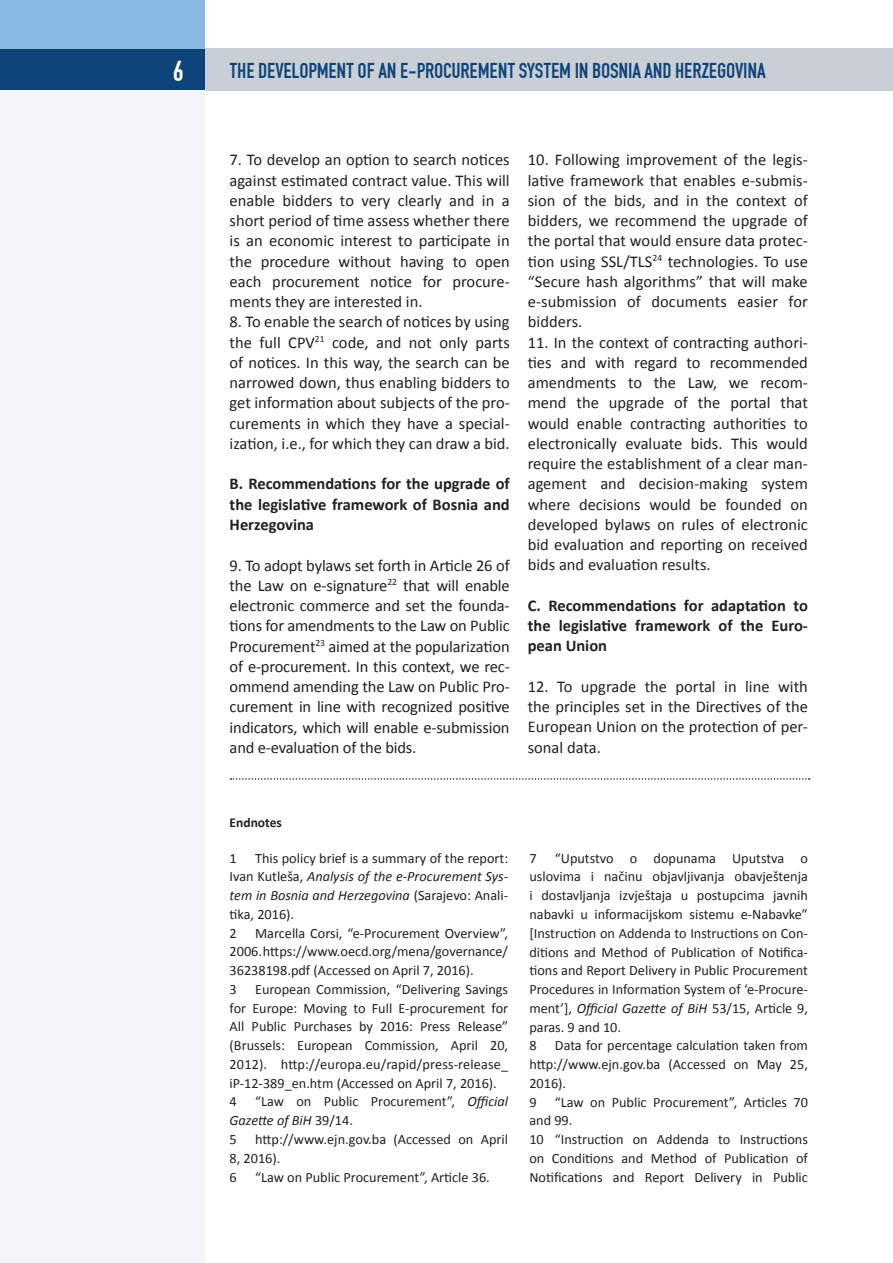
<style>
.page{position:relative;width:893px;height:1263px;background:#fff}
.page>*{position:absolute;margin:0;border:0;box-sizing:border-box;transform-origin:0 0}
.t1{font:30px "H Fette Engschrift";color:#fff}
.t2{font:22.5px "H Fette Engschrift";letter-spacing:-.01em;color:#0f447a}
.t3{font:16.5px/20.2px "Calibri";color:#231f20;text-align:justify}
.t4{font:700 16.5px/20.2px "Calibri";color:#231f20;text-align:justify}
.t5{font:14.25px/18.8px "Calibri";color:#231f20}
.t6{font:700 13.5px "Calibri";color:#231f20}
.s1{font-style:italic}
</style>
<div class="page">
<div style="left:204px;top:48px;width:689px;height:43px;background:#c9cfd5"></div>
<div style="left:0;top:48px;width:204px;height:43px;background:#0f447a"></div>
<div style="left:0;top:0;width:204px;height:48px;background:#89b9e3"></div>
<div style="left:0;top:91px;width:204px;height:1172px;background:#f3f6f8"></div>
<svg style="left:230px;top:778px;width:580px;height:2px"></svg>
<h1 class="t1" style="left:173px;top:53px;width:12px">6</h1>
<h2 class="t2" style="left:230px;top:57px;width:224px">THE DEVELOPMENT OF AN E-PROCUREME</h2>
<h2 class="t2" style="left:498px;top:57px;width:31px">NTSYSTEM</h2>
<h2 class="t2" style="left:575px;top:57px;width:192px">IN BOSNIA AND HERZEGOVINA</h2>
<p class="t3" style="left:230px;top:149px;width:282px">7. To develop an option to search notices against estimated contract value. This will enable bidders to very clearly and in a short period of time assess whether there is an economic interest to participate in the procedure without having to open each procurement notice for procure&shy;ments they are interested in.</p>
<p class="t3" style="left:230px;top:311px;width:282px">8. To enable the search of notices by using the full CPV<sup>21</sup> code, and not only parts of notices. In this way, the search can be narrowed down, thus enabling bidders to get information about subjects of the pro&shy;curements in which they have a special&shy;ization, i.e., for which they can draw a bid.</p>
<p class="t4" style="left:230px;top:473px;width:282px">B. Recommendations for the upgrade of the legislative framework of Bosnia and Herzegovina</p>
<p class="t3" style="left:230px;top:554px;width:282px">9. To adopt bylaws set forth in Article 26 of the Law on e-signature<sup>22</sup> that will enable electronic commerce and set the founda&shy;tions for amendments to the Law on Public Procurement<sup>23</sup> aimed at the popularization of e-procurement. In this context, we rec&shy;ommend amending the Law on Public Pro&shy;curement in line with recognized positive indicators, which will enable e-submission and e-evaluation of the bids.</p>
<p class="t3" style="left:528px;top:149px;width:282px">10. Following improvement of the legis&shy;lative framework that enables e-submis&shy;sion of the bids, and in the context of bidders, we recommend the upgrade of the portal that would ensure data protec&shy;tion using SSL/TLS<sup>24</sup> technologies. To use “Secure hash algorithms” that will make e-submission of documents easier for bidders.</p>
<p class="t3" style="left:528px;top:331px;width:282px">11. In the context of contracting authori&shy;ties and with regard to recommended amendments to the Law, we recom&shy;mend the upgrade of the portal that would enable contracting authorities to electronically evaluate bids. This would require the establishment of a clear man&shy;agement and decision-making system where decisions would be founded on developed bylaws on rules of electronic bid evaluation and reporting on received bids and evaluation results.</p>
<p class="t4" style="left:528px;top:595px;width:282px">C. Recommendations for adaptation to the legislative framework of the Euro&shy;pean Union</p>
<p class="t3" style="left:528px;top:676px;width:282px">12. To upgrade the portal in line with the principles set in the Directives of the European Union on the protection of per&shy;sonal data.</p>
<p class="t6" style="left:230px;top:815px;width:54px">Endnotes</p>
<p class="t5" style="left:230px;top:848px;width:280px;text-indent:26px">This policy brief is a summary of the report:<br>Ivan Kutleša, <span class="s1">Analysis of the e-Procurement Sys&shy;tem in Bosnia and Herzegovina</span> (Sarajevo: Anali&shy;tika, 2016).<br>2 M arcella Corsi, “e-Procurement Overview”, 2006. https://www.oecd.org/mena/governance/ 36238198.pdf (Accessed on April 7, 2016).<br>3</p>
<p class="t5" style="left:230px;top:848px;width:9px">1</p>
<p class="t5" style="left:230px;top:979px;width:280px;text-indent:26px">European Commission, “Delivering Savings for Europe: Moving to Full E-procurement for All Public Purchases by 2016: Press Release” (Brussels: European Commission, April 20, 2012). http://europa.eu/rapid/press-release_ iP-12-389_en.htm (Accessed on April 7, 2016).<br>4</p>
<p class="t5" style="left:230px;top:1092px;width:280px;text-indent:26px">“Law on Public Procurement”, <span class="s1">Official<br>Gazette of BiH</span> 39/14.<br>5</p>
<p class="t5" style="left:230px;top:1129px;width:280px;text-indent:26px">http://www.ejn.gov.ba (Accessed on April<br>8, 2016).<br>6</p>
<p class="t5" style="left:255px;top:1167px;width:236px">“Law on Public Procurement”, Article 36.</p>
<p class="t5" style="left:529px;top:848px;width:280px;text-indent:26px">“Uputstvo o dopunama Uputstva o uslovima i načinu objavljivanja obavještenja i dostavljanja izvještaja u postupcima javnih nabavki u informacijskom sistemu e-N abavke” [Instruction on Addenda to Instructions on Con&shy;ditions and Method of Publication of Notifica&shy;tions and Report Delivery in Public Procurement Procedures in Information System of ‘e-Procure&shy;ment’], <span class="s1">Official Gazette of BiH</span> 53/15, Article 9, paras. 9 and 10.<br>8 Data for percentage calculation taken from http://www.ejn.gov.ba (Accessed on M ay 25, 2016).<br>9</p>
<p class="t5" style="left:529px;top:848px;width:9px">7</p>
<p class="t5" style="left:529px;top:1092px;width:280px;text-indent:26px">“Law on Public Procurement”, Articles 70 and 99.<br>10 “Instruction on Addenda to Instructions on Conditions and Method of Publication of Notifications and Report Delivery in Public</p>
</div>
